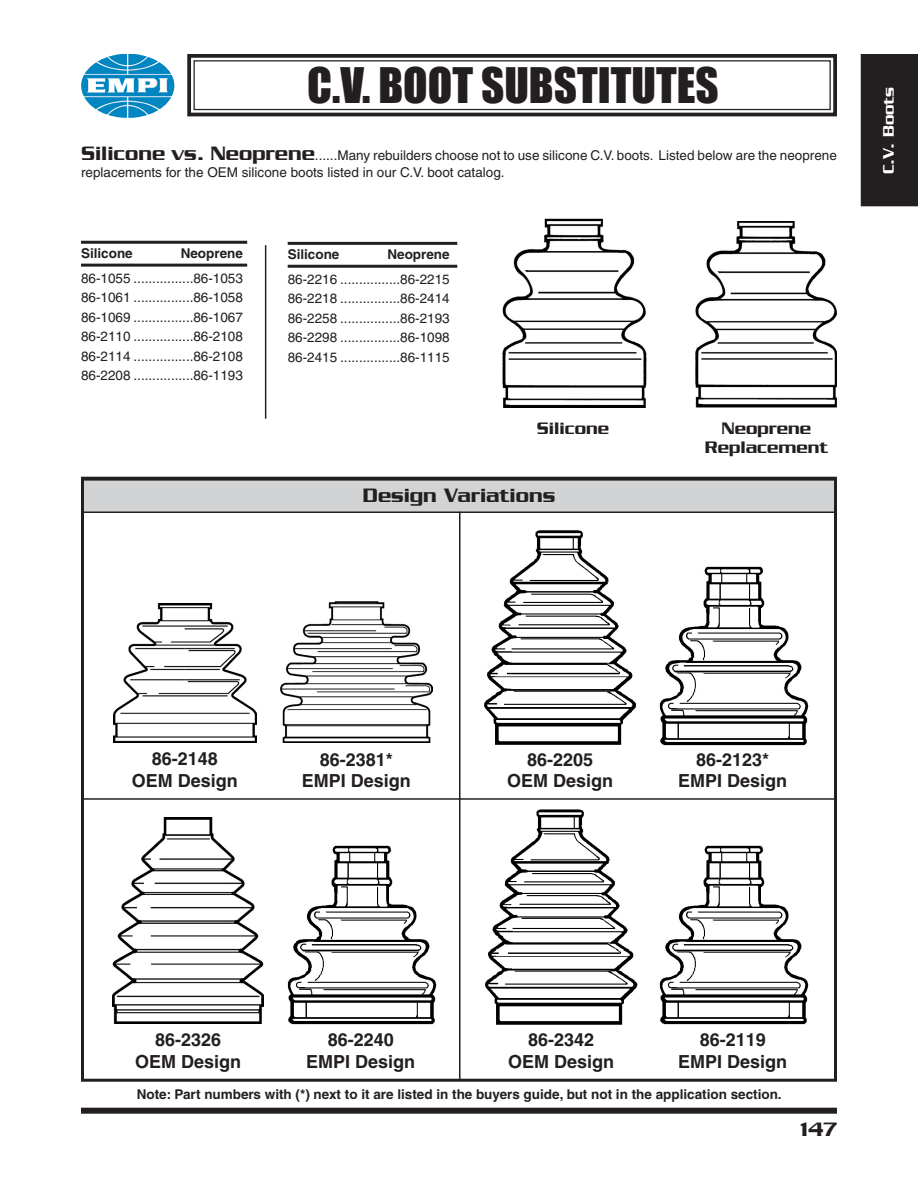
<style>
.page{position:relative;width:918px;height:1188px;background:#fff}
.page>*{position:absolute;margin:0;border:0;box-sizing:border-box;transform-origin:0 0}
.t1{font:45px "Impact";color:#231f20}
.t2{font:500 21px "Serpentine";color:#231f20}
.t3{font:700 18px/21.6px "Helvetica";color:#231f20;text-align:center}
.t4{font:500 18px/19.5px "Serpentine";color:#231f20;text-align:center}
.t5{font:500 16.5px "Serpentine";color:#fff}
.t6{font:13.5px/19.5px "Helvetica";color:#231f20;text-align:justify}
.t7{font:700 13.5px "Helvetica";color:#231f20}
.s1{font-family:"Serpentine";font-weight:500;font-size:21px}
</style>
<div class="page">
<div style="left:81px;top:1108px;width:756px;height:6px;background:#231f20"></div>
<svg style="left:187px;top:54px;width:650px;height:63px"></svg>
<div style="left:194px;top:60px;width:637px;height:50px;border:1px solid #231f20"></div>
<div style="left:861px;top:54px;width:57px;height:152px;background:#231f20"></div>
<img style="left:81px;top:54px;width:93px;height:64px">
<div style="left:82px;top:477px;width:754px;height:35px;background:#d1d3d4"></div>
<div style="left:81px;top:477px;width:756px;height:36px;border:2px solid #231f20"></div>
<hr style="left:81px;top:798px;width:756px;height:2px;background:#231f20">
<hr style="left:459px;top:512px;width:1px;height:569px;background:#231f20">
<div style="left:81px;top:478px;width:756px;height:604px;border:3px solid #231f20"></div>
<hr style="left:81px;top:241px;width:166px;height:3px;background:#231f20">
<hr style="left:81px;top:264px;width:166px;height:3px;background:#231f20">
<hr style="left:288px;top:242px;width:169px;height:3px;background:#231f20">
<hr style="left:288px;top:265px;width:169px;height:3px;background:#231f20">
<img style="left:503px;top:219px;width:143px;height:189px">
<img style="left:695px;top:221px;width:142px;height:186px">
<hr style="left:265px;top:245px;width:1px;height:174px;background:#231f20">
<img style="left:113px;top:603px;width:143px;height:140px">
<img style="left:281px;top:602px;width:151px;height:141px">
<img style="left:113px;top:817px;width:150px;height:206px">
<img style="left:287px;top:845px;width:150px;height:180px">
<img style="left:485px;top:810px;width:152px;height:214px">
<img style="left:659px;top:845px;width:150px;height:180px">
<img style="left:484px;top:530px;width:152px;height:215px">
<img style="left:659px;top:566px;width:150px;height:180px">
<h1 class="t1" style="left:307px;top:50px;width:413px">C.V. BOOT SUBSTITUTES</h1>
<p class="t6" style="left:81px;top:147px;width:757px;line-height:16.2px"><span class="s1">Silicone vs. Neoprene</span>......Many rebuilders choose not to use silicone C.V. boots. Listed below are the neoprene replacements for the OEM silicone boots listed in our C.V. boot catalog.</p>
<p class="t7" style="left:81px;top:245px;width:53px">Silicone</p>
<p class="t7" style="left:181px;top:245px;width:64px">Neoprene</p>
<p class="t6" style="left:81px;top:268px;width:163px">86-1055 ................86-1053<br>86-1061 ................86-1058<br>86-1069 ................86-1067<br>86-2110 ................86-2108<br>86-2114 ................86-2108<br>86-2208 ................86-1193</p>
<p class="t7" style="left:288px;top:246px;width:53px">Silicone</p>
<p class="t7" style="left:387px;top:246px;width:64px">Neoprene</p>
<p class="t6" style="left:288px;top:269px;width:163px">86-2216 ................86-2215<br>86-2218 ................86-2414<br>86-2258 ................86-2193<br>86-2298 ................86-1098<br>86-2415 ................86-1115</p>
<h3 class="t4" style="left:537px;top:418px;width:74px">Silicone</h3>
<h3 class="t4" style="left:705px;top:418px;width:125px">Neoprene<br>Replacement</h3>
<h2 class="t2" style="left:363px;top:484px;width:194px">Design Variations</h2>
<p class="t5" style="left:879px;top:174px;width:89px;rotate:-90deg">C.V. Boots</p>
<h3 class="t3" style="left:132px;top:748px;width:108px">86-2148<br>OEM Design</h3>
<h3 class="t3" style="left:302px;top:748px;width:111px">86-2381*<br>EMPI Design</h3>
<h3 class="t3" style="left:507px;top:748px;width:108px">86-2205<br>OEM Design</h3>
<h3 class="t3" style="left:678px;top:748px;width:111px">86-2123*<br>EMPI Design</h3>
<h3 class="t3" style="left:135px;top:1029px;width:108px">86-2326<br>OEM Design</h3>
<h3 class="t3" style="left:306px;top:1029px;width:111px">86-2240<br>EMPI Design</h3>
<h3 class="t3" style="left:508px;top:1029px;width:108px">86-2342<br>OEM Design</h3>
<h3 class="t3" style="left:678px;top:1029px;width:111px">86-2119<br>EMPI Design</h3>
<p class="t7" style="left:137px;top:1086px;width:646px">Note: Part numbers with (*) next to it are listed in the buyers guide, but not in the application section.</p>
<h2 class="t2" style="left:800px;top:1117px;width:38px">147</h2>
</div>
